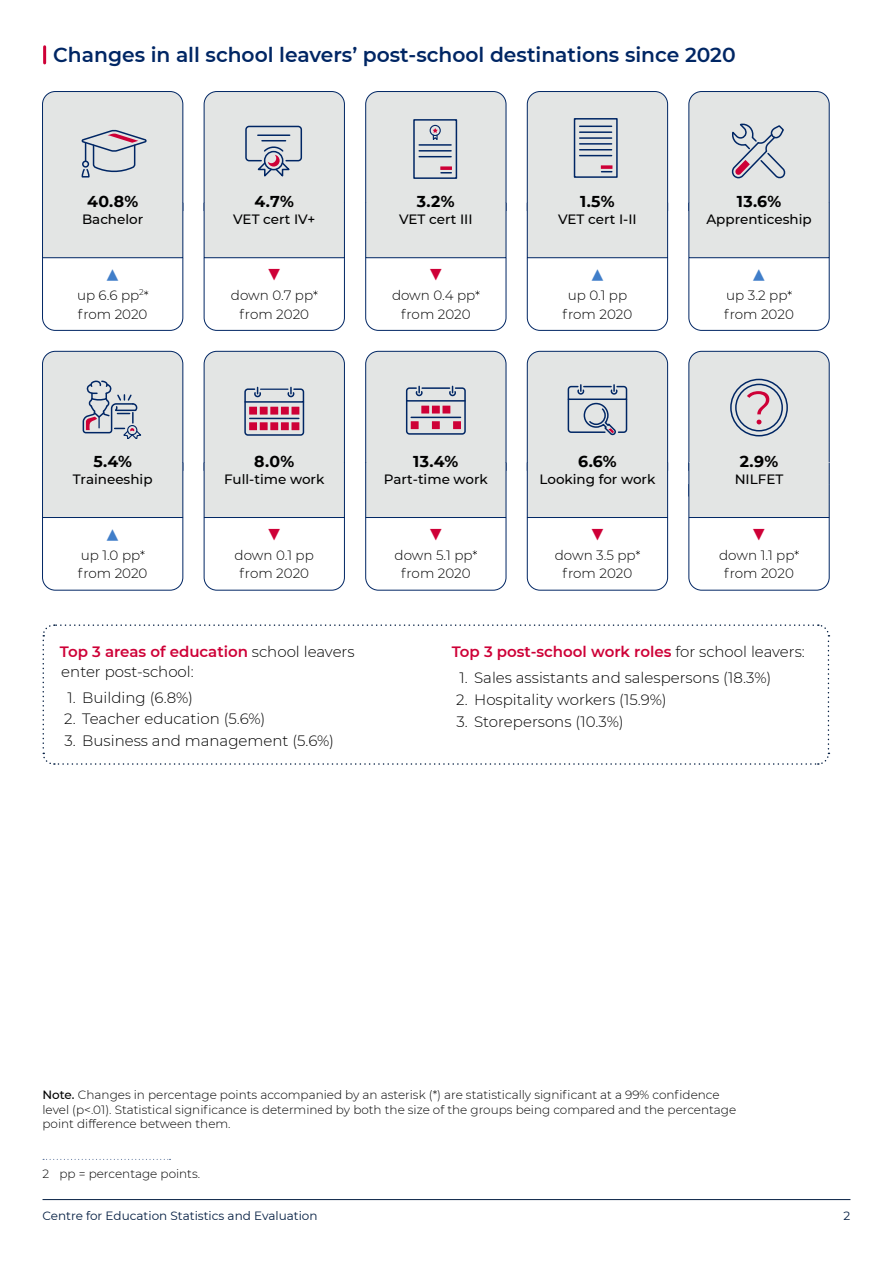
<style>
.page{position:relative;width:893px;height:1263px;background:#fff}
.page>*{position:absolute;margin:0;border:0;box-sizing:border-box;transform-origin:0 0}
.Year_12_Fake_table_p{font:27px "Montserrat";color:#ce0037}
.Year_12_Fake_table_p-2{font:27px "Montserrat";color:#407ec9}
.t1{font:600 20.25px "Montserrat";color:#002664}
.Year_12_Fake_table_p-3{font:700 15.75px "Montserrat";color:#000}
.Body_text_-_no_right{font:300 15px/19.5px "Montserrat";color:#000}
.Body_text_-_no_right-2{font:600 15px "Montserrat";color:#ce0037}
.Year_12_Fake_table_p-4{font:300 13.5px/18px "Montserrat";color:#000;text-align:center}
.Year_12_Fake_table_l{font:500 13.5px "Montserrat";color:#000}
.Notes{font:300 12px/14.2px "Montserrat";color:#000}
.t2{font:12px "Montserrat";color:#041e42}
.Footnotes{font:300 12px "Montserrat";color:#000}
.s1{font-weight:600;color:#ce0037}
.s2{font-weight:300;color:#000}
.s3{font-weight:500}
</style>
<div class="page">
<hr style="left:43px;top:1199px;width:807px;height:1px;background:#041e42">
<hr style="left:43px;top:47px;width:3px;height:16px;background:#ce0037">
<svg style="left:43px;top:1159px;width:128px;height:1px"></svg>
<div style="left:43px;top:203px;width:140px;height:55px;background:#e3e5e4"></div>
<svg style="left:42px;top:91px;width:142px;height:129px;background:#d7dadc"></svg>
<svg style="left:42px;top:257px;width:142px;height:74px"></svg>
<div style="left:204px;top:203px;width:140px;height:55px;background:#e3e5e4"></div>
<svg style="left:203px;top:91px;width:142px;height:129px;background:#dadcde"></svg>
<hr style="left:258px;top:134px;width:32px;height:2px;background:#002664">
<svg style="left:203px;top:257px;width:142px;height:74px"></svg>
<div style="left:366px;top:203px;width:140px;height:55px;background:#e3e5e4"></div>
<svg style="left:365px;top:91px;width:142px;height:129px;background:#d7dadd"></svg>
<svg style="left:365px;top:257px;width:142px;height:74px"></svg>
<div style="left:527px;top:203px;width:141px;height:55px;background:#e3e5e4"></div>
<div style="left:527px;top:202px;width:141px;height:56px;border:1px solid #002664"></div>
<svg style="left:526px;top:257px;width:142px;height:74px"></svg>
<svg style="left:526px;top:91px;width:142px;height:129px;background:#d8dcde"></svg>
<svg style="left:601px;top:165px;width:11px;height:4px"></svg>
<div style="left:689px;top:203px;width:140px;height:55px;background:#e3e5e4"></div>
<svg style="left:688px;top:91px;width:142px;height:129px;background:#d8dbdd"></svg>
<svg style="left:688px;top:257px;width:142px;height:74px"></svg>
<div style="left:43px;top:462px;width:140px;height:55px;background:#e3e5e4"></div>
<svg style="left:42px;top:351px;width:142px;height:128px;background:#d5d8db"></svg>
<svg style="left:42px;top:517px;width:142px;height:74px"></svg>
<div style="left:204px;top:462px;width:140px;height:55px;background:#e3e5e4"></div>
<svg style="left:203px;top:517px;width:142px;height:74px"></svg>
<svg style="left:203px;top:351px;width:142px;height:128px;background:#d8dbdd"></svg>
<hr style="left:250px;top:418px;width:49px;height:1px;background:#002664">
<div style="left:249px;top:407px;width:8px;height:8px;background:#ce0037"></div>
<div style="left:260px;top:407px;width:8px;height:8px;background:#ce0037"></div>
<div style="left:270px;top:407px;width:8px;height:8px;background:#ce0037"></div>
<div style="left:281px;top:407px;width:8px;height:8px;background:#ce0037"></div>
<div style="left:291px;top:407px;width:8px;height:8px;background:#ce0037"></div>
<div style="left:249px;top:422px;width:8px;height:8px;background:#ce0037"></div>
<div style="left:260px;top:422px;width:8px;height:8px;background:#ce0037"></div>
<div style="left:270px;top:422px;width:8px;height:8px;background:#ce0037"></div>
<div style="left:281px;top:422px;width:8px;height:8px;background:#ce0037"></div>
<div style="left:291px;top:422px;width:8px;height:8px;background:#ce0037"></div>
<div style="left:366px;top:462px;width:140px;height:55px;background:#e3e5e4"></div>
<svg style="left:365px;top:351px;width:142px;height:128px;background:#d8dbdd"></svg>
<hr style="left:411px;top:417px;width:50px;height:1px;background:#002664">
<div style="left:421px;top:406px;width:8px;height:7px;background:#ce0037"></div>
<div style="left:432px;top:406px;width:8px;height:7px;background:#ce0037"></div>
<div style="left:442px;top:406px;width:8px;height:7px;background:#ce0037"></div>
<div style="left:411px;top:421px;width:8px;height:8px;background:#ce0037"></div>
<div style="left:432px;top:421px;width:8px;height:8px;background:#ce0037"></div>
<div style="left:453px;top:421px;width:8px;height:8px;background:#ce0037"></div>
<svg style="left:365px;top:517px;width:142px;height:74px"></svg>
<div style="left:527px;top:462px;width:141px;height:55px;background:#e3e5e4"></div>
<div style="left:527px;top:462px;width:141px;height:56px;border:1px solid #002664"></div>
<svg style="left:526px;top:351px;width:142px;height:128px;background:#d8dcde"></svg>
<svg style="left:526px;top:517px;width:142px;height:74px"></svg>
<div style="left:689px;top:462px;width:140px;height:34px;background:#e3e5e4"></div>
<div style="left:689px;top:484px;width:140px;height:33px;background:#e3e5e4"></div>
<svg style="left:688px;top:351px;width:142px;height:128px;background:#d8dadc"></svg>
<svg style="left:688px;top:517px;width:142px;height:74px"></svg>
<svg style="left:42px;top:624px;width:788px;height:141px"></svg>
<h2 class="t1" style="left:53px;top:41px;width:684px">Changes in all school leavers’ post-school destinations since 2020</h2>
<p class="Year_12_Fake_table_p-3" style="left:87px;top:190px;width:52px">40.8%</p>
<p class="Year_12_Fake_table_l" style="left:82px;top:210px;width:63px">Bachelor</p>
<p class="Year_12_Fake_table_p-2" style="left:105px;top:254px;width:18px">▲</p>
<p class="Year_12_Fake_table_p-4" style="left:77px;top:286px;width:72px;text-align:left">up 6.6 pp<sup>2 </sup>from 2020</p>
<p class="Year_12_Fake_table_p-3" style="left:254px;top:190px;width:41px">4.7%</p>
<p class="Year_12_Fake_table_l" style="left:233px;top:210px;width:84px">VET cert IV+</p>
<p class="Year_12_Fake_table_p" style="left:266px;top:254px;width:18px">▼</p>
<p class="Year_12_Fake_table_p-4" style="left:231px;top:286px;width:84px">down 0.7 pp from 2020</p>
<p class="Year_12_Fake_table_p-3" style="left:417px;top:190px;width:39px">3.2%</p>
<p class="Year_12_Fake_table_l" style="left:399px;top:210px;width:75px">VET cert III</p>
<p class="Year_12_Fake_table_p" style="left:428px;top:254px;width:18px">▼</p>
<p class="Year_12_Fake_table_p-4" style="left:392px;top:286px;width:85px">down 0.4 pp from 2020</p>
<p class="Year_12_Fake_table_p-3" style="left:580px;top:190px;width:36px">1.5%</p>
<p class="Year_12_Fake_table_l" style="left:558px;top:210px;width:80px">VET cert I-II</p>
<p class="Year_12_Fake_table_p-2" style="left:589px;top:254px;width:18px">▲</p>
<p class="Year_12_Fake_table_p-4" style="left:563px;top:286px;width:71px">up 0.1 pp from 2020</p>
<p class="Year_12_Fake_table_p-3" style="left:737px;top:190px;width:46px">13.6%</p>
<p class="Year_12_Fake_table_l" style="left:706px;top:210px;width:107px">Apprenticeship</p>
<p class="Year_12_Fake_table_p-2" style="left:751px;top:254px;width:18px">▲</p>
<p class="Year_12_Fake_table_p-4" style="left:724px;top:286px;width:71px;text-align:left">up 3.2 pp from 2020</p>
<p class="Year_12_Fake_table_p-3" style="left:93px;top:450px;width:40px">5.4%</p>
<p class="Year_12_Fake_table_l" style="left:73px;top:470px;width:81px">Traineeship</p>
<p class="Year_12_Fake_table_p-2" style="left:105px;top:514px;width:18px">▲</p>
<p class="Year_12_Fake_table_p-4" style="left:78px;top:546px;width:71px;text-align:left">up 1.0 pp from 2020</p>
<p class="Year_12_Fake_table_p-3" style="left:254px;top:450px;width:41px">8.0%</p>
<p class="Year_12_Fake_table_l" style="left:224px;top:470px;width:102px">Full-time work</p>
<p class="Year_12_Fake_table_p" style="left:266px;top:514px;width:18px">▼</p>
<p class="Year_12_Fake_table_p-4" style="left:235px;top:546px;width:81px">down 0.1 pp from 2020</p>
<p class="Body_text_-_no_right" style="left:60px;top:642px;width:296px"><span class="s1">Top 3 areas of education</span> school leavers enter post‑school:</p>
<p class="Body_text_-_no_right" style="left:68px;top:687px;width:127px">1. Building (6.8%)</p>
<p class="Body_text_-_no_right" style="left:64px;top:709px;width:202px">2. Teacher education (5.6%)</p>
<p class="Body_text_-_no_right" style="left:65px;top:730px;width:271px">3. Business and management (5.6%)</p>
<p class="Year_12_Fake_table_p-3" style="left:413px;top:450px;width:47px">13.4%</p>
<p class="Year_12_Fake_table_l" style="left:384px;top:470px;width:105px">Part-time work</p>
<p class="Year_12_Fake_table_p" style="left:428px;top:514px;width:18px">▼</p>
<p class="Year_12_Fake_table_p-4" style="left:395px;top:546px;width:80px">down 5.1 pp from 2020</p>
<p class="Year_12_Fake_table_p-3" style="left:578px;top:450px;width:40px">6.6%</p>
<p class="Year_12_Fake_table_l" style="left:539px;top:470px;width:117px">Looking for work</p>
<p class="Year_12_Fake_table_p" style="left:589px;top:514px;width:18px">▼</p>
<p class="Year_12_Fake_table_p-4" style="left:555px;top:546px;width:82px">down 3.5 pp from 2020</p>
<p class="Year_12_Fake_table_p-3" style="left:740px;top:450px;width:40px">2.9%</p>
<p class="Year_12_Fake_table_l" style="left:735px;top:470px;width:50px">NILFET</p>
<p class="Year_12_Fake_table_p" style="left:751px;top:514px;width:18px">▼</p>
<p class="Year_12_Fake_table_p-4" style="left:719px;top:546px;width:77px">down 1.1 pp from 2020</p>
<p class="Body_text_-_no_right-2" style="left:452px;top:641px;width:355px">Top 3 post-school work roles <span class="s2">for school leavers:</span></p>
<p class="Body_text_-_no_right" style="left:459px;top:668px;width:313px">1. Sales assistants and salespersons (18.3%)</p>
<p class="Body_text_-_no_right" style="left:456px;top:689px;width:212px">2. Hospitality workers (15.9%)</p>
<p class="Body_text_-_no_right" style="left:456px;top:711px;width:169px">3. Storepersons (10.3%)</p>
<p class="Notes" style="left:43px;top:1087px;width:695px"><span class="s3">Note.</span> Changes in percentage points accompanied by an asterisk (*) are statistically significant at a 99% confidence level (p&lt;.01). Statistical significance is determined by both the size of the groups being compared and the percentage point difference between them.</p>
<p class="Footnotes" style="left:43px;top:1165px;width:159px">2 pp = percentage points.</p>
<p class="t2" style="left:43px;top:1208px;width:277px">Centre for Education Statistics and Evaluation</p>
<p class="t2" style="left:844px;top:1208px;width:8px">2</p>
</div>
